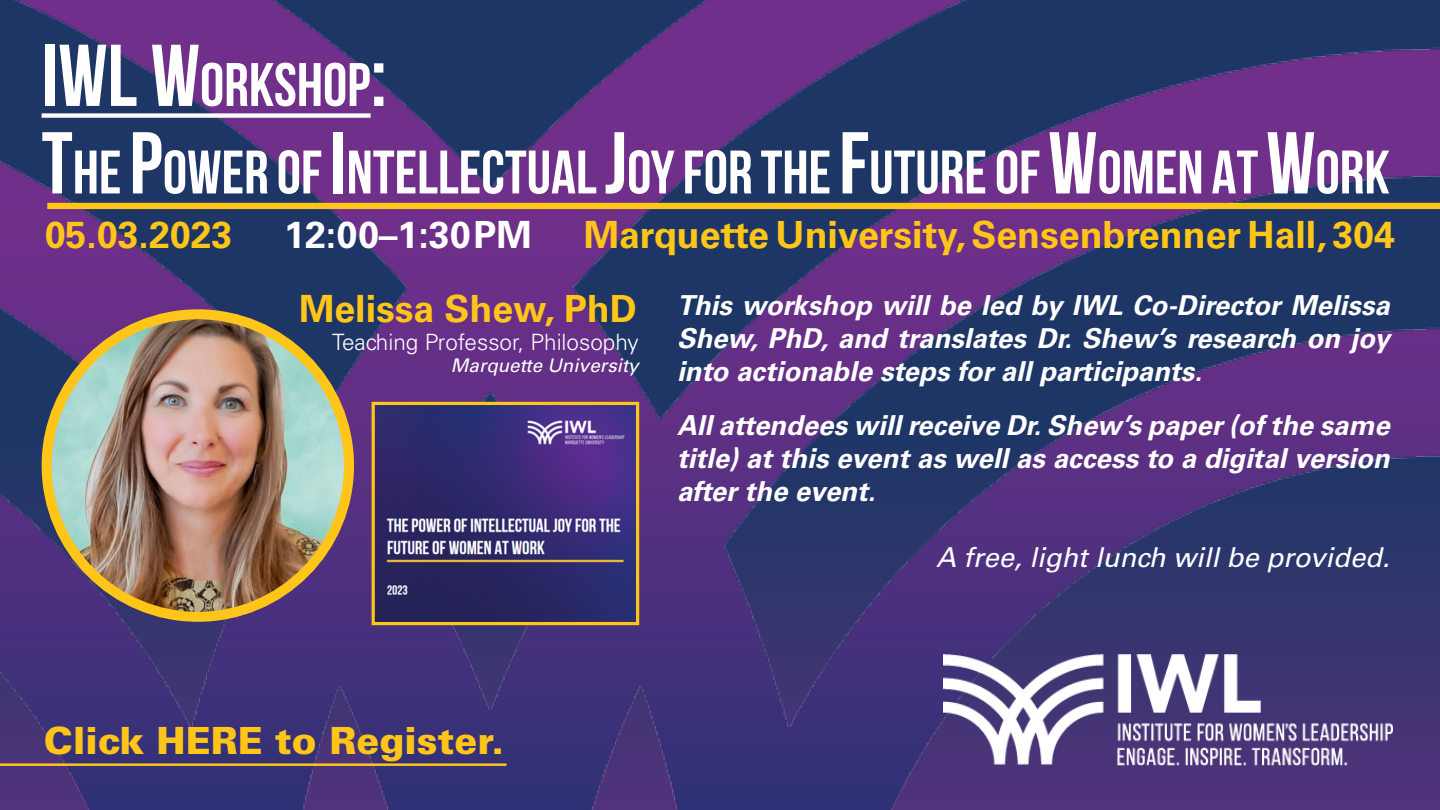
<style>
.page{position:relative;width:1440px;height:810px;background:#fff}
.page>*{position:absolute;margin:0;border:0;box-sizing:border-box;transform-origin:0 0}
.t1{font:700 61.25px/87.5px "Bebas Neue";color:#fff}
.t2{font:700 37.5px "Univers LT Std";color:#ffc518}
.t3{font:900 37.5px "Univers LT Std";color:#ffc518}
.t4{font:700 37.5px "Univers LT Std";color:#fff}
.t5{font:italic 700 27.5px/33px "Univers LT Std";color:#fff;text-align:justify}
.t6{font:italic 27.5px "Univers LT Std";color:#fff}
.t7{font:300 22.5px "Univers LT Std";color:#fff}
.t8{font:italic 18.75px "Univers LT Std";color:#fff}
.s1{font-size:87.5px}
</style>
<div class="page">
<img style="left:0;top:0;width:1440px;height:810px">
<img style="left:943px;top:655px;width:449px;height:111px">
<div style="left:42px;top:113px;width:329px;height:5px;background:#fff"></div>
<div style="left:47px;top:203px;width:1393px;height:6px;background:#ffc518"></div>
<img style="left:47px;top:319px;width:302px;height:298px">
<div style="left:42px;top:309px;width:312px;height:313px;border:10px solid #ffc518;border-radius:50%"></div>
<hr style="left:0;top:763px;width:507px;height:3px;background:#ffc518">
<img style="left:376px;top:406px;width:259px;height:215px">
<div style="left:372px;top:402px;width:267px;height:223px;border:3px solid #ffc518"></div>
<h1 class="t1" style="left:42px;top:40px;width:1350px"><span class="s1">IWL W</span>ORKSHOP<span class="s1">:<br>T</span>HE<span class="s1">P</span>OWER OF <span class="s1">I</span>NTELLECTUAL <span class="s1">J</span>OYFOR THE<span class="s1">F</span>UTUREOF <span class="s1">W</span>OMEN AT <span class="s1">W</span>ORK</h1>
<h2 class="t2" style="left:45px;top:213px;width:189px">05.03.2023</h2>
<h2 class="t4" style="left:284px;top:213px;width:249px">12:00–1:30PM</h2>
<h2 class="t2" style="left:584px;top:213px;width:813px">Marquette University, Sensenbrenner Hall, 304</h2>
<p class="t5" style="left:677px;top:289px;width:714px">This workshop will be led by IWL Co-Director Melissa Shew, PhD, and translates Dr. Shew’s research on joy into actionable steps for all participants.</p>
<p class="t5" style="left:677px;top:409px;width:714px">All attendees will receive Dr. Shew’s paper (of the same title) at this event as well as access to a digital version after the event.</p>
<h2 class="t2" style="left:299px;top:287px;width:339px">Melissa Shew, PhD</h2>
<p class="t7" style="left:332px;top:328px;width:308px">Teaching Professor, Philosophy</p>
<p class="t8" style="left:451px;top:355px;width:189px">Marquette University</p>
<h2 class="t3" style="left:44px;top:717px;width:462px">Click HERE to Register.</h2>
<p class="t6" style="left:936px;top:541px;width:455px">A free, light lunch will be provided.</p>
</div>
